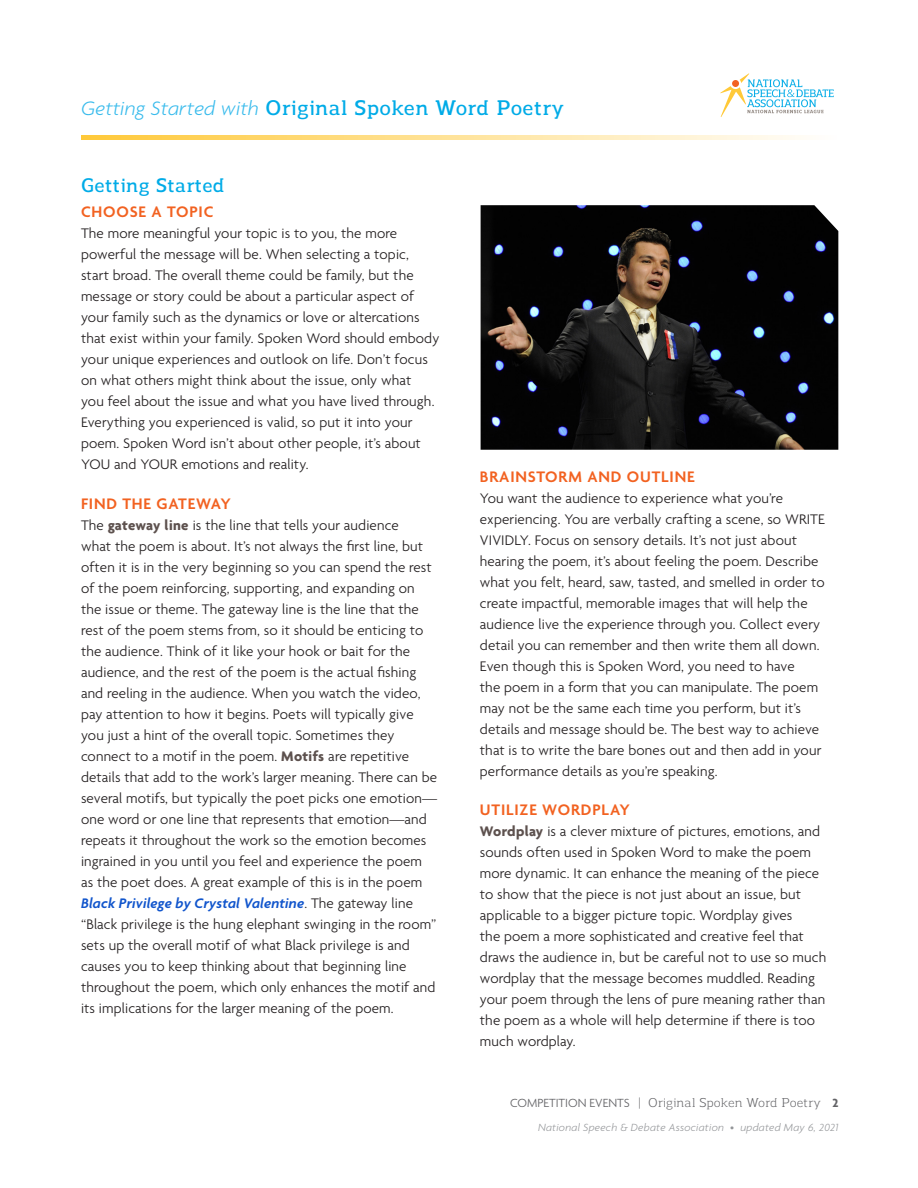
<style>
.page{position:relative;width:918px;height:1188px;background:#fff}
.page>*{position:absolute;margin:0;border:0;box-sizing:border-box;transform-origin:0 0}
.t1{font:600 21px "Regan Slab";letter-spacing:.01em;color:#00abe7}
.Section_Header{font:600 19.5px "Regan Slab";letter-spacing:.01em;color:#00abe7}
.Section_Sub_Header{font:600 16.5px "Agenda";letter-spacing:.05em;color:#f26221}
.t2{font:300 15px/21px "Agenda";letter-spacing:.01em;color:#231f20}
.t3{font:12.75px "Regan Slab";letter-spacing:-.01em;color:#636366}
.t4{font:italic 300 11.25px "Agenda";letter-spacing:.025em;color:#939598}
.s1{font-family:"Agenda";font-weight:300;font-style:italic;color:#39bbec}
.s2{font-weight:700;color:#5d514e}
.s3{font-weight:600;font-style:italic;color:#15c}
.s4{font-family:"Agenda";font-weight:300}
.s5{font-family:"Agenda";font-weight:700}
.s6{font-style:normal}
</style>
<div class="page">
<svg style="left:82px;top:135px;width:719px;height:5px;background:#ffe296"></svg>
<svg style="left:720px;top:73px;width:114px;height:44px"></svg>
<img style="left:481px;top:205px;width:357px;height:245px">
<p class="t1" style="left:81px;top:93px;width:484px"><span class="s1">Getting Started with</span> Original Spoken Word Poetry</p>
<p class="Section_Header" style="left:81px;top:171px;width:145px">Getting Started</p>
<p class="Section_Sub_Header" style="left:81px;top:203px;width:134px">CHOOSE A TOPIC</p>
<p class="t2" style="left:81px;top:224px;width:360px">The more meaningful your topic is to you, the more powerful the message will be. When selecting a topic, start broad. The overall theme could be family, but the message or story could be about a particular aspect of your family such as the dynamics or love or altercations that exist within your family. Spoken Word should embody your unique experiences and outlook on life. Don’t focus on what others might think about the issue, only what<br>you feel about the issue and what you have lived through.<br>Everything you experienced is valid, so put it into your poem. Spoken Word isn’t about other people, it’s about YOU and YOUR emotions and reality.</p>
<p class="Section_Sub_Header" style="left:81px;top:495px;width:151px">FIND THE GATEWAY</p>
<p class="t2" style="left:81px;top:515px;width:358px">The <span class="s2">gateway line</span> is the line that tells your audience<br>what the poem is about. It’s not always the first line, but often it is in the very beginning so you can spend the rest of the poem reinforcing, supporting, and expanding on the issue or theme. The gateway line is the line that the rest of the poem stems from, so it should be enticing to the audience. Think of it like your hook or bait for the audience, and the rest of the poem is the actual fishing and reeling in the audience. When you watch the video, pay attention to how it begins. Poets will typically give you just a hint of the overall topic. Sometimes they connect to a motif in the poem. <span class="s2">Motifs</span> are repetitive details that add to the work’s larger meaning. There can be several motifs, but typically the poet picks one emotion— one word or one line that represents that emotion—and repeats it throughout the work so the emotion becomes ingrained in you until you feel and experience the poem as the poet does. A great example of this is in the poem <span class="s3">Black Privilege by Crystal Valentine</span>. The gateway line “Black privilege is the hung elephant swinging in the room” sets up the overall motif of what Black privilege is and causes you to keep thinking about that beginning line throughout the poem, which only enhances the motif and its implications for the larger meaning of the poem.</p>
<p class="Section_Sub_Header" style="left:480px;top:468px;width:216px">BRAINSTORM AND OUTLINE</p>
<p class="t2" style="left:480px;top:488px;width:346px">You want the audience to experience what you’re experiencing. You are verbally crafting a scene, so WRITE VIVIDLY. Focus on sensory details. It’s not just about hearing the poem, it’s about feeling the poem. Describe what you felt, heard, saw, tasted, and smelled in order to create impactful, memorable images that will help the audience live the experience through you. Collect every detail you can remember and then write them all down.<br>Even though this is Spoken Word, you need to have<br>the poem in a form that you can manipulate. The poem may not be the same each time you perform, but it’s details and message should be. The best way to achieve that is to write the bare bones out and then add in your performance details as you’re speaking.</p>
<p class="Section_Sub_Header" style="left:480px;top:801px;width:152px">UTILIZE WORDPLAY</p>
<p class="t2" style="left:480px;top:822px;width:348px"><span class="s2">Wordplay</span> is a clever mixture of pictures, emotions, and sounds often used in Spoken Word to make the poem more dynamic. It can enhance the meaning of the piece to show that the piece is not just about an issue, but applicable to a bigger picture topic. Wordplay gives<br>the poem a more sophisticated and creative feel that draws the audience in, but be careful not to use so much wordplay that the message becomes muddled. Reading your poem through the lens of pure meaning rather than the poem as a whole will help determine if there is too much wordplay.</p>
<p class="t3" style="left:510px;top:1094px;width:330px"><span class="s4">COMPETITION EVENTS</span> | Original Spoken Word Poetry <span class="s5">2</span></p>
<p class="t4" style="left:538px;top:1121px;width:302px">National Speech &amp; Debate Association <span class="s6">•</span> updated May 6, 2021</p>
</div>
